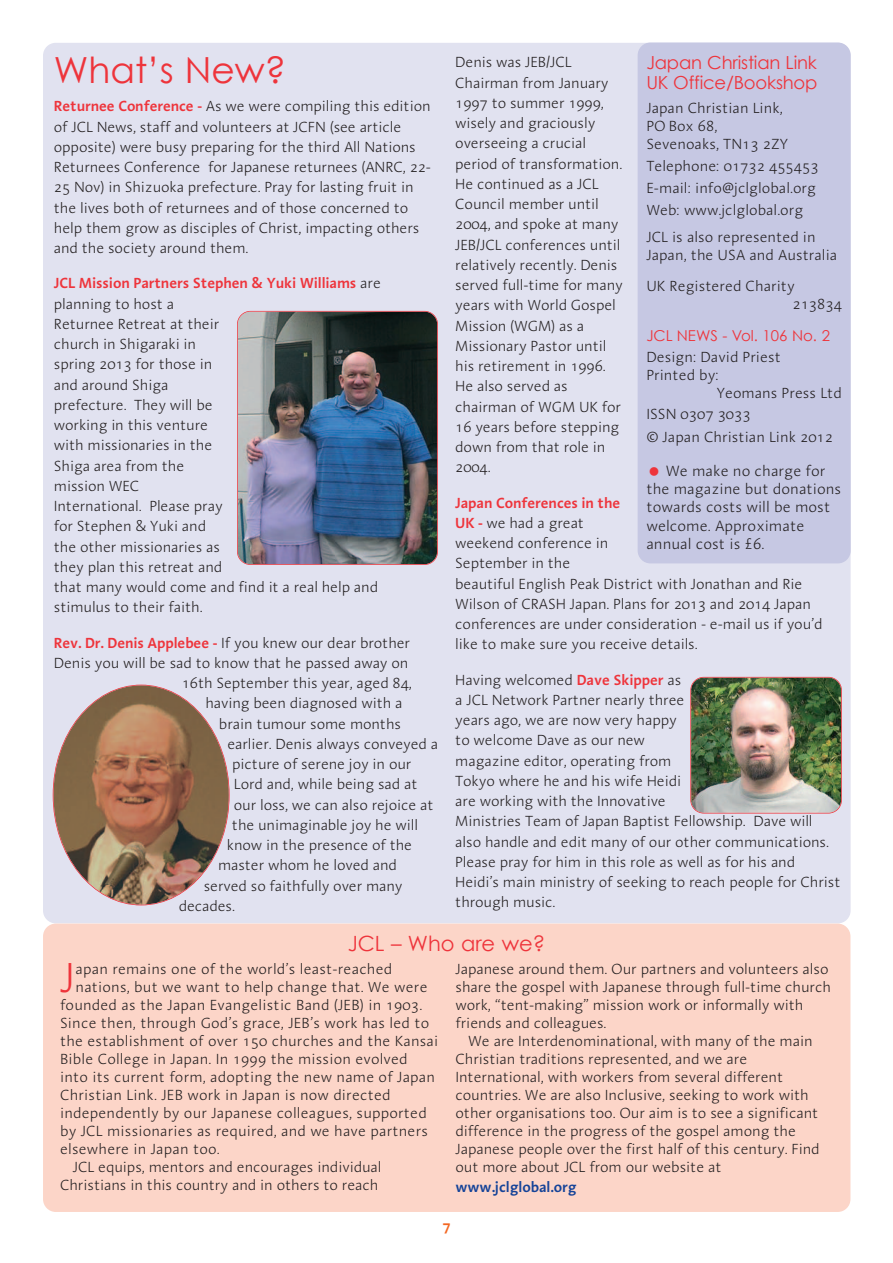
<style>
.page{position:relative;width:893px;height:1263px;background:#fff}
.page>*{position:absolute;margin:0;border:0;box-sizing:border-box;transform-origin:0 0}
.t1{font:300 42.9px "Linotype Aroma";color:#ee343b}
.t2{font:36px "Century Gothic";color:#ee343b}
.t3{font:21px "Century Gothic";color:#ee343b}
.t4{font:18px/20.5px "Century Gothic";letter-spacing:-.01em;color:#ee343b}
.t5{font:300 15.3px/18.3px "Linotype Aroma";color:#231f20}
.t6{font:300 15px/20.2px "Linotype Aroma";letter-spacing:-.01em;color:#231f20}
.t7{font:300 15px "Linotype Aroma";letter-spacing:.01em;color:#231f20}
.t8{font:15px "Century Gothic";color:#ee343b}
.t9{font:600 15px "Linotype Aroma";letter-spacing:-.01em;color:#154398}
.t10{font:600 15px "Linotype Aroma";color:#f36621}
.s1{font-weight:600;color:#ee343b}
</style>
<div class="page">
<div style="left:43px;top:43px;width:808px;height:880px;background:#e1e2f0;border-radius:13px"></div>
<div style="left:43px;top:923px;width:807px;height:289px;background:#fcd5c8;border-radius:13px"></div>
<div style="left:638px;top:43px;width:213px;height:520px;background:#c6c8e3;border-radius:13px"></div>
<img style="left:691px;top:678px;width:150px;height:135px;border-radius:13px">
<div style="left:690px;top:677px;width:152px;height:136px;border:2px solid #ee343b;border-radius:14px"></div>
<img style="left:238px;top:312px;width:199px;height:252px;border-radius:13px">
<div style="left:237px;top:311px;width:201px;height:254px;border:2px solid #ee343b;border-radius:14px"></div>
<img style="left:53px;top:685px;width:176px;height:220px;border-radius:50%">
<h2 class="t2" style="left:54px;top:46px;width:234px">What’s New?</h2>
<p class="t6" style="left:54px;top:98px;width:379px"><span class="s1">Returnee Conference -</span> As we were compiling this edition of JCL News, staff and volunteers at JCFN (see article opposite) were busy preparing for the third All Nations Returnees Conference for Japanese returnees (ANRC, 22- 25 Nov) in Shizuoka prefecture. Pray for lasting fruit in the lives both of returnees and of those concerned to help them grow as disciples of Christ, impacting others and the society around them.</p>
<p class="t6" style="left:54px;top:275px;width:329px"><span class="s1">JCL Mission Partners Stephen &amp; Yuki Williams</span> are planning to host a<br>Returnee Retreat at their<br>church in Shigaraki in<br>spring 2013 for those in<br>and around Shiga<br>prefecture. They will be<br>working in this venture<br>with missionaries in the<br>Shiga area from the<br>mission WEC<br>International. Please pray<br>for Stephen &amp; Yuki and<br>the other missionaries as<br>they plan this retreat and<br>that many would come and find it a real help and stimulus to their faith.</p>
<p class="t6" style="left:54px;top:634px;width:358px"><span class="s1">Rev. Dr. Denis Applebee -</span> If you knew our dear brother</p>
<p class="t6" style="left:54px;top:654px;width:356px">Denis you will be sad to know that he passed away on</p>
<p class="t6" style="left:182px;top:675px;width:232px">16th September this year, aged 84,</p>
<p class="t6" style="left:205px;top:695px;width:199px">having been diagnosed with a</p>
<p class="t6" style="left:219px;top:715px;width:184px">brain tumour some months</p>
<p class="t6" style="left:227px;top:735px;width:212px">earlier. Denis always conveyed a</p>
<p class="t6" style="left:232px;top:756px;width:181px">picture of serene joy in our</p>
<p class="t6" style="left:234px;top:776px;width:185px">Lord and, while being sad at</p>
<p class="t6" style="left:234px;top:796px;width:201px">our loss, we can also rejoice at</p>
<p class="t6" style="left:232px;top:816px;width:188px">the unimaginable joy he will</p>
<p class="t6" style="left:227px;top:837px;width:187px">know in the presence of the</p>
<p class="t6" style="left:218px;top:857px;width:181px">master whom he loved and</p>
<p class="t6" style="left:204px;top:877px;width:200px">served so faithfully over many</p>
<p class="t6" style="left:179px;top:897px;width:58px">decades.</p>
<p class="t4" style="left:646px;top:51px;width:173px">Japan Christian Link<br>UK Office/Bookshop</p>
<p class="t6" style="left:646px;top:100px;width:143px;line-height:18px">Japan Christian Link,<br>PO Box 68,<br>Sevenoaks, TN13 2ZY</p>
<p class="t6" style="left:646px;top:156px;width:174px;line-height:22.2px">Telephone: 01732 455453<br>E-mail: info@jclglobal.org<br>Web: www.jclglobal.org</p>
<p class="t6" style="left:646px;top:229px;width:192px;line-height:18px">JCL is also represented in<br>Japan, the USA and Australia</p>
<p class="t6" style="left:792px;top:278px;width:51px;line-height:18px;text-indent:-146px">UK Registered Charity<br>213834</p>
<p class="t8" style="left:646px;top:326px;width:185px">JCL NEWS - Vol. 106 No. 2</p>
<p class="t6" style="left:646px;top:348px;width:136px">Design: David Priest</p>
<p class="t6" style="left:646px;top:366px;width:74px">Printed by:</p>
<p class="t6" style="left:717px;top:384px;width:127px">Yeomans Press Ltd</p>
<p class="t6" style="left:646px;top:404px;width:188px;line-height:23.1px">ISSN 0307 3033<br>© Japan Christian Link 2012</p>
<p class="t5" style="left:646px;top:463px;width:197px;text-indent:19px">We make no charge for the magazine but donations towards costs will be most welcome. Approximate annual cost is £6.</p>
<p class="t6" style="left:455px;top:54px;width:169px">Denis was JEB/JCL<br>Chairman from January<br>1997 to summer 1999, wisely and graciously overseeing a crucial period of transformation.<br>He continued as a JCL<br>Council member until<br>2004, and spoke at many<br>JEB/JCL conferences until relatively recently. Denis served full-time for many years with World Gospel<br>Mission (WGM) as a<br>Missionary Pastor until his retirement in 1996.<br>He also served as chairman of WGM UK for<br>16 years before stepping down from that role in<br>2004.</p>
<p class="t6" style="left:455px;top:494px;width:369px"><span class="s1">Japan Conferences in the<br>UK -</span> we had a great<br>weekend conference in<br>September in the<br>beautiful English Peak District with Jonathan and Rie Wilson of CRASH Japan. Plans for 2013 and 2014 Japan conferences are under consideration - e-mail us if you’d like to make sure you receive details.</p>
<p class="t6" style="left:455px;top:671px;width:387px">Having welcomed <span class="s1">Dave Skipper</span> as<br>a JCL Network Partner nearly three<br>years ago, we are now very happy<br>to welcome Dave as our new<br>magazine editor, operating from<br>Tokyo where he and his wife Heidi<br>are working with the Innovative<br>Ministries Team of Japan Baptist Fellowship. Dave will also handle and edit many of our other communications.<br>Please pray for him in this role as well as for his and Heidi’s main ministry of seeking to reach people for Christ through music.</p>
<h3 class="t3" style="left:348px;top:930px;width:199px">JCL – Who are we?</h3>
<h1 class="t1" style="left:60px;top:963px;width:17px">J</h1>
<p class="t7" style="left:76px;top:964px;width:318px">apan remains one of the world’s least-reached</p>
<p class="t7" style="left:76px;top:982px;width:353px">nations, but we want to help change that. We were</p>
<p class="t7" style="left:60px;top:1000px;width:364px">founded as the Japan Evangelistic Band (JEB) in 1903.</p>
<p class="t7" style="left:60px;top:1018px;width:371px">Since then, through God’s grace, JEB’s work has led to</p>
<p class="t7" style="left:60px;top:1036px;width:380px">the establishment of over 150 churches and the Kansai</p>
<p class="t7" style="left:60px;top:1054px;width:349px">Bible College in Japan. In 1999 the mission evolved</p>
<p class="t7" style="left:60px;top:1072px;width:377px">into its current form, adopting the new name of Japan</p>
<p class="t7" style="left:60px;top:1090px;width:332px">Christian Link. JEB work in Japan is now directed</p>
<p class="t7" style="left:60px;top:1108px;width:368px">independently by our Japanese colleagues, supported</p>
<p class="t7" style="left:60px;top:1126px;width:369px">by JCL missionaries as required, and we have partners</p>
<p class="t7" style="left:60px;top:1144px;width:161px">elsewhere in Japan too.</p>
<p class="t6" style="left:73px;top:1159px;width:310px">JCL equips, mentors and encourages individual</p>
<p class="t6" style="left:60px;top:1177px;width:320px">Christians in this country and in others to reach</p>
<p class="t6" style="left:455px;top:962px;width:377px;line-height:18px">Japanese around them. Our partners and volunteers also share the gospel with Japanese through full-time church work, “tent-making” mission work or informally with friends and colleagues.</p>
<p class="t6" style="left:455px;top:1034px;width:366px;line-height:18px;text-indent:13px">We are Interdenominational, with many of the main Christian traditions represented, and we are International, with workers from several different countries. We are also Inclusive, seeking to work with other organisations too. Our aim is to see a significant difference in the progress of the gospel among the Japanese people over the first half of this century. Find out more about JCL from our website at</p>
<p class="t9" style="left:455px;top:1181px;width:123px">www.jclglobal.org</p>
<p class="t10" style="left:443px;top:1221px;width:10px">7</p>
</div>
